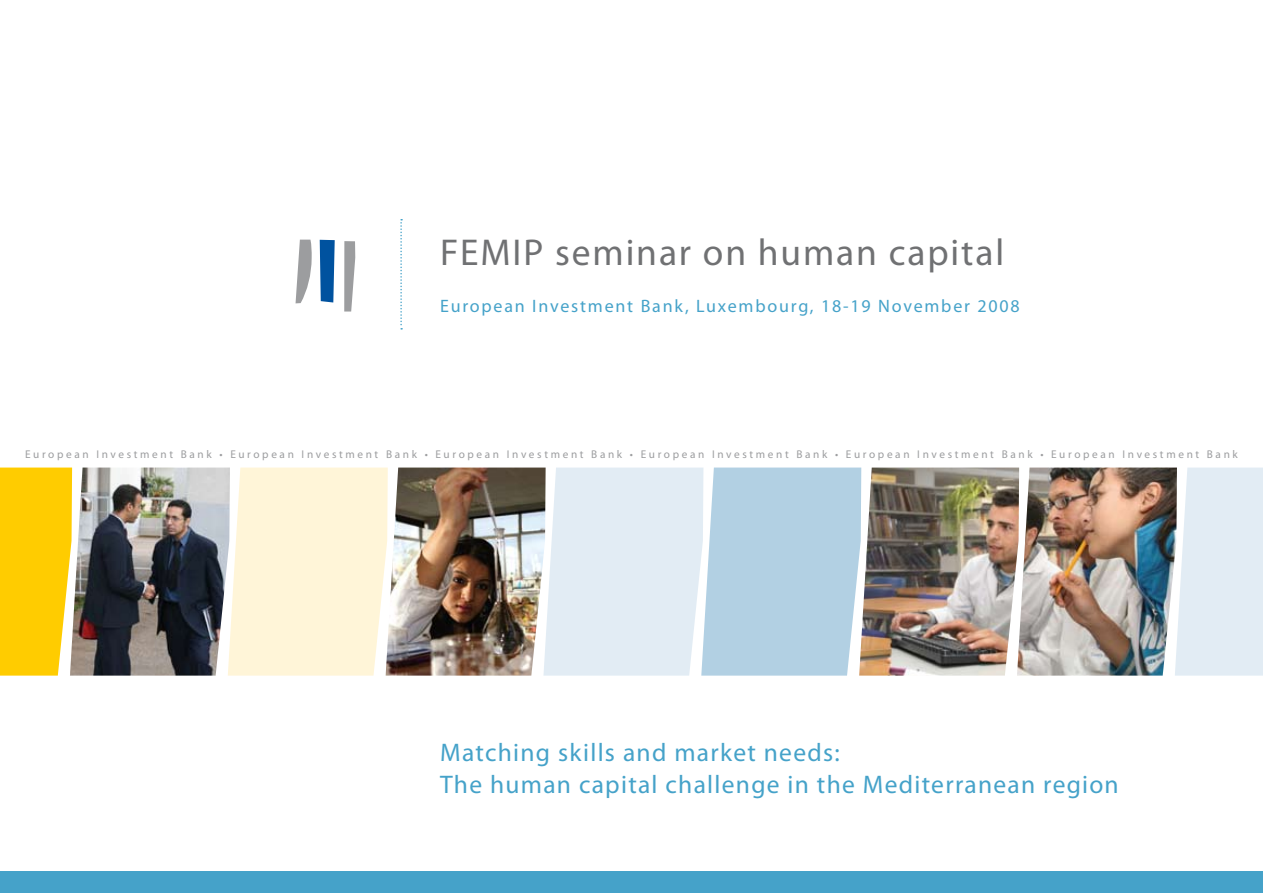
<style>
.page{position:relative;width:1263px;height:893px;background:#fff}
.page>*{position:absolute;margin:0;border:0;box-sizing:border-box;transform-origin:0 0}
.t1{font:37.5px "Myriad Pro";letter-spacing:.05em;color:#707173}
.t2{font:25.5px/31.5px "Myriad Pro";letter-spacing:.05em;color:#45a2c9}
.t3{font:18px "Myriad Pro";letter-spacing:.1em;color:#45a2c9}
.t4{font:11.25px "Myriad Pro";letter-spacing:.235em;color:#9c9d9f}
</style>
<div class="page">
<div style="left:0;top:872px;width:1263px;height:21px;background:#45a2c9"></div>
<svg style="left:400px;top:219px;width:2px;height:111px"></svg>
<img style="left:0;top:468px;width:859px;height:208px">
<img style="left:859px;top:468px;width:316px;height:208px">
<svg style="left:1175px;top:468px;width:88px;height:208px;background:#e1eaf2"></svg>
<svg style="left:296px;top:240px;width:16px;height:63px"></svg>
<svg style="left:320px;top:240px;width:15px;height:62px"></svg>
<svg style="left:344px;top:241px;width:11px;height:71px"></svg>
<h1 class="t1" style="left:440px;top:229px;width:566px">FEMIP seminar on human capital</h1>
<h3 class="t3" style="left:440px;top:295px;width:581px">European Investment Bank, Luxembourg, 18-19 November 2008</h3>
<p class="t4" style="left:25px;top:447px;width:1214px">European Investment Bank • European Investment Bank • European Investment Bank • European Investment Bank • European Investment Bank • European Investment Bank</p>
<h2 class="t2" style="left:440px;top:737px;width:680px">Matching skills and market needs:<br>The human capital challenge in the Mediterranean region</h2>
</div>
